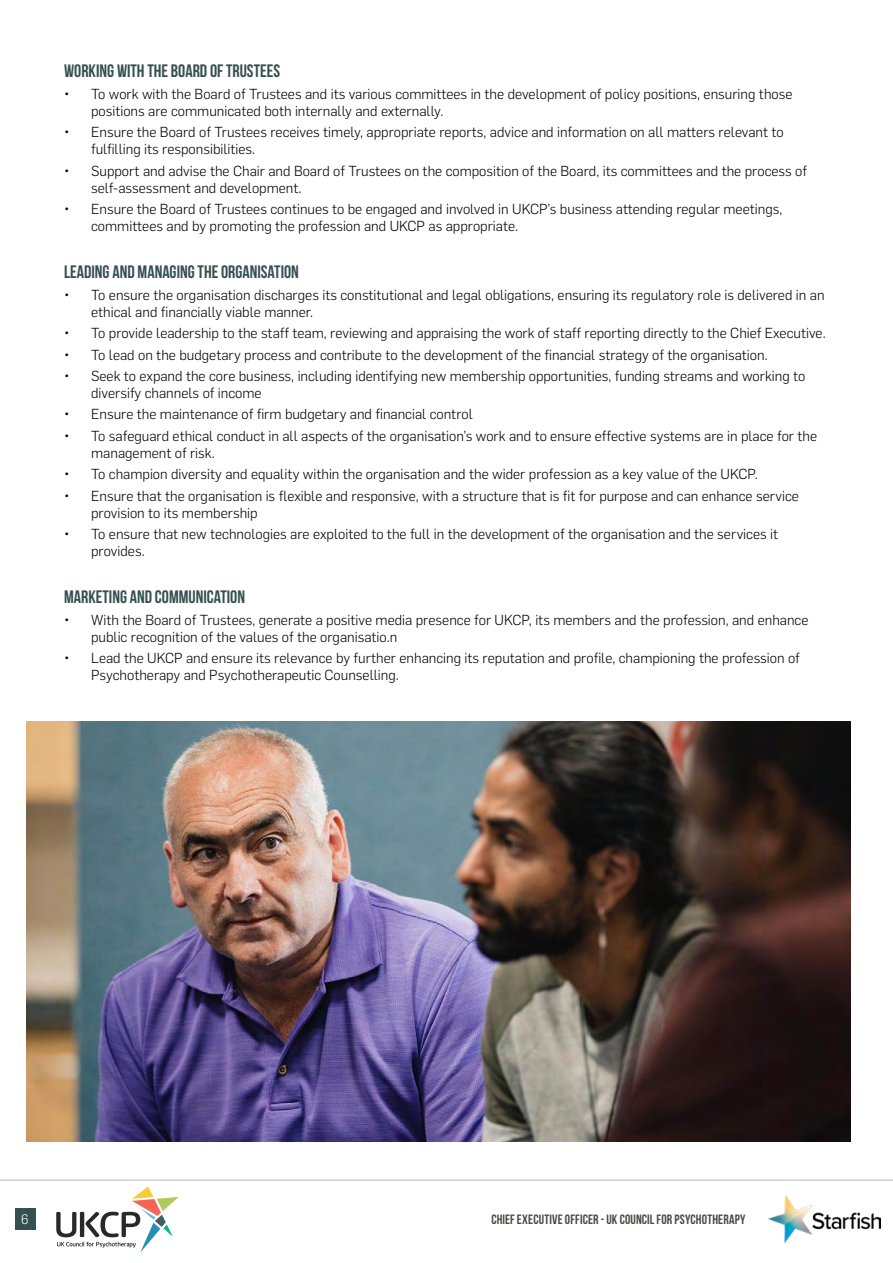
<style>
.page{position:relative;width:893px;height:1263px;background:#fff}
.page>*{position:absolute;margin:0;border:0;box-sizing:border-box;transform-origin:0 0}
.t1{font:700 18px "Bebas Neue";color:#365051}
.t2{font:300 14.25px/17.1px "Flama";color:#000}
.t3{font:700 13.5px "Bebas Neue";letter-spacing:.01em;color:#4a4a49}
.t4{font:300 13.5px "Flama";color:#fff}
</style>
<div class="page">
<svg style="left:56px;top:1186px;width:123px;height:67px"></svg>
<img style="left:768px;top:1196px;width:112px;height:46px">
<div style="left:15px;top:1208px;width:20px;height:21px;background:#365051"></div>
<hr style="left:0;top:1179px;width:893px;height:2px;background:#000">
<img style="left:27px;top:722px;width:823px;height:420px">
<p class="t1" style="left:64px;top:61px;width:217px">WORKING WITH THE BOARD OF TRUSTEES</p>
<p class="t2" style="left:91px;top:84px;width:703px;text-indent:-27px">• To work with the Board of Trustees and its various committees in the development of policy positions, ensuring those positions are communicated both internally and externally.</p>
<p class="t2" style="left:91px;top:123px;width:694px;text-indent:-27px">• Ensure the Board of Trustees receives timely, appropriate reports, advice and information on all matters relevant to fulfilling its responsibilities.</p>
<p class="t2" style="left:91px;top:161px;width:717px;text-indent:-27px">• Support and advise the Chair and Board of Trustees on the composition of the Board, its committees and the process of self-assessment and development.</p>
<p class="t2" style="left:91px;top:200px;width:693px;text-indent:-27px">• Ensure the Board of Trustees continues to be engaged and involved in UKCP’s business attending regular meetings, committees and by promoting the profession and UKCP as appropriate.</p>
<p class="t1" style="left:64px;top:262px;width:236px">LEADING AND MANAGING THE ORGANISATION</p>
<p class="t2" style="left:91px;top:285px;width:735px;text-indent:-27px">• To ensure the organisation discharges its constitutional and legal obligations, ensuring its regulatory role is delivered in an ethical and financially viable manner.</p>
<p class="t2" style="left:64px;top:324px;width:763px">• To provide leadership to the staff team, reviewing and appraising the work of staff reporting directly to the Chief Executive.</p>
<p class="t2" style="left:64px;top:345px;width:705px">• To lead on the budgetary process and contribute to the development of the financial strategy of the organisation.</p>
<p class="t2" style="left:91px;top:366px;width:716px;text-indent:-27px">• Seek to expand the core business, including identifying new membership opportunities, funding streams and working to diversify channels of income</p>
<p class="t2" style="left:64px;top:405px;width:410px">• Ensure the maintenance of firm budgetary and financial control</p>
<p class="t2" style="left:91px;top:426px;width:727px;text-indent:-27px">• To safeguard ethical conduct in all aspects of the organisation’s work and to ensure effective systems are in place for the management of risk.</p>
<p class="t2" style="left:64px;top:465px;width:695px">• To champion diversity and equality within the organisation and the wider profession as a key value of the UKCP.</p>
<p class="t2" style="left:91px;top:486px;width:709px;text-indent:-27px">• Ensure that the organisation is flexible and responsive, with a structure that is fit for purpose and can enhance service provision to its membership</p>
<p class="t2" style="left:91px;top:525px;width:689px;text-indent:-27px">• To ensure that new technologies are exploited to the full in the development of the organisation and the services it provides.</p>
<p class="t1" style="left:64px;top:587px;width:182px">MARKETING AND COMMUNICATION</p>
<p class="t2" style="left:91px;top:610px;width:719px;text-indent:-27px">• With the Board of Trustees, generate a positive media presence for UKCP, its members and the profession, and enhance public recognition of the values of the organisatio.n</p>
<p class="t2" style="left:91px;top:649px;width:710px;text-indent:-27px">• Lead the UKCP and ensure its relevance by further enhancing its reputation and profile, championing the profession of<br>Psychotherapy and Psychotherapeutic Counselling.</p>
<p class="t4" style="left:21px;top:1210px;width:9px">6</p>
<p class="t3" style="left:491px;top:1211px;width:256px">CHIEF EXECUTIVE OFFICER - UK COUNCIL FOR PSYCHOTHERAPY</p>
</div>
